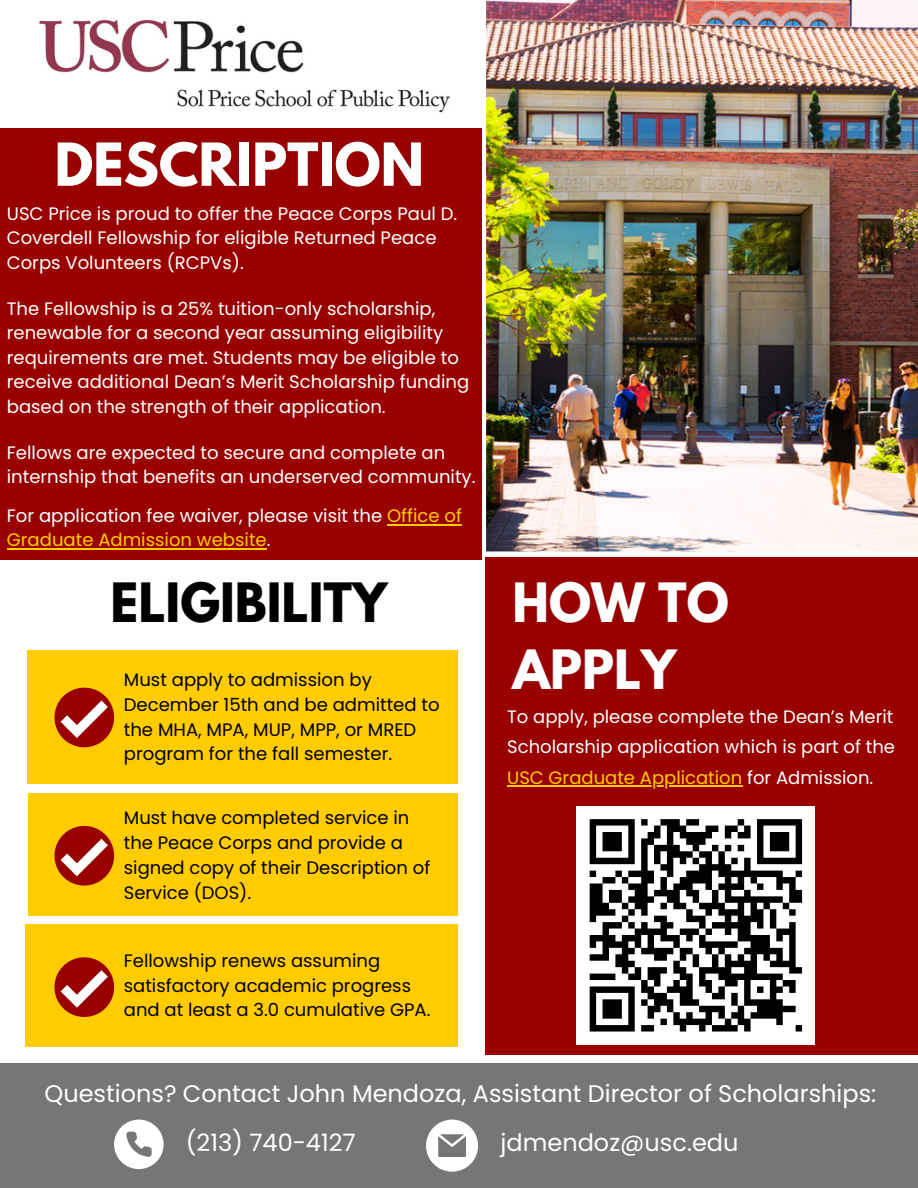
<style>
.page{position:relative;width:918px;height:1188px;background:#fff}
.page>*{position:absolute;margin:0;border:0;box-sizing:border-box;transform-origin:0 0}
.t1{font:700 52.5px "League Spartan";color:#fff}
.t2{font:700 48px "League Spartan";color:#000}
.t3{font:700 48px/66.3px "League Spartan";color:#fff}
.t4{font:24px "Poppins";color:#fff}
.t5{font:18px/24.6px "Poppins";color:#fff}
.t6{font:18px/24.8px "Poppins";color:#000}
.s1{color:#fc0}
</style>
<div class="page">
<img style="left:485px;top:0;width:433px;height:558px">
<div style="left:0;top:128px;width:482px;height:431px;background:#900"></div>
<div style="left:0;top:1064px;width:918px;height:124px;background:#767676"></div>
<div style="left:485px;top:558px;width:433px;height:497px;background:#900"></div>
<img style="left:39px;top:19px;width:411px;height:94px">
<div style="left:26px;top:925px;width:432px;height:122px;background:#fc0"></div>
<div style="left:28px;top:793px;width:430px;height:123px;background:#fc0"></div>
<div style="left:27px;top:651px;width:431px;height:133px;background:#fc0"></div>
<svg style="left:54px;top:688px;width:60px;height:59px"></svg>
<svg style="left:54px;top:826px;width:60px;height:60px"></svg>
<svg style="left:54px;top:957px;width:60px;height:60px"></svg>
<svg style="left:114px;top:1120px;width:50px;height:49px"></svg>
<svg style="left:426px;top:1120px;width:52px;height:51px"></svg>
<hr style="left:387px;top:524px;width:75px;height:1px;background:#fc0">
<hr style="left:7px;top:548px;width:260px;height:2px;background:#fc0">
<hr style="left:507px;top:785px;width:235px;height:1px;background:#fc0">
<div style="left:577px;top:806px;width:238px;height:238px;background:#fff"></div>
<svg style="left:589px;top:819px;width:214px;height:213px"></svg>
<p class="t1" style="left:54px;top:139px;width:371px">DESCRIPTION</p>
<p class="t5" style="left:7px;top:201px;width:452px">USC Price is proud to offer the Peace Corps Paul D.<br>Coverdell Fellowship for eligible Returned Peace<br>Corps Volunteers (RCPVs).</p>
<p class="t5" style="left:7px;top:296px;width:464px">The Fellowship is a 25% tuition-only scholarship, renewable for a second year assuming eligibility requirements are met. Students may be eligible to receive additional Dean’s Merit Scholarship funding based on the strength of their application.</p>
<p class="t5" style="left:7px;top:440px;width:470px">Fellows are expected to secure and complete an internship that benefits an underserved community.</p>
<p class="t5" style="left:7px;top:503px;width:457px">For application fee waiver, please visit the <span class="s1">Office of<br>Graduate Admission website</span>.</p>
<p class="t2" style="left:111px;top:579px;width:278px">ELIGIBILITY</p>
<p class="t6" style="left:124px;top:667px;width:317px">Must apply to admission by<br>December 15th and be admitted to the MHA, MPA, MUP, MPP, or MRED program for the fall semester.</p>
<p class="t6" style="left:124px;top:806px;width:308px">Must have completed service in the Peace Corps and provide a signed copy of their Description of<br>Service (DOS).</p>
<p class="t6" style="left:124px;top:948px;width:308px">Fellowship renews assuming satisfactory academic progress and at least a 3.0 cumulative GPA.</p>
<p class="t3" style="left:513px;top:576px;width:218px">HOW TO<br>APPLY</p>
<p class="t5" style="left:507px;top:702px;width:389px;line-height:30.3px;text-align:justify">To apply, please complete the Dean’s Merit Scholarship application which is part of the <span class="s1">USC Graduate Application</span> for Admission.</p>
<p class="t4" style="left:44px;top:1077px;width:833px">Questions? Contact John Mendoza, Assistant Director of Scholarships:</p>
<p class="t4" style="left:186px;top:1126px;width:171px">(213) 740-4127</p>
<p class="t4" style="left:501px;top:1126px;width:239px">jdmendoz@usc.edu</p>
</div>
